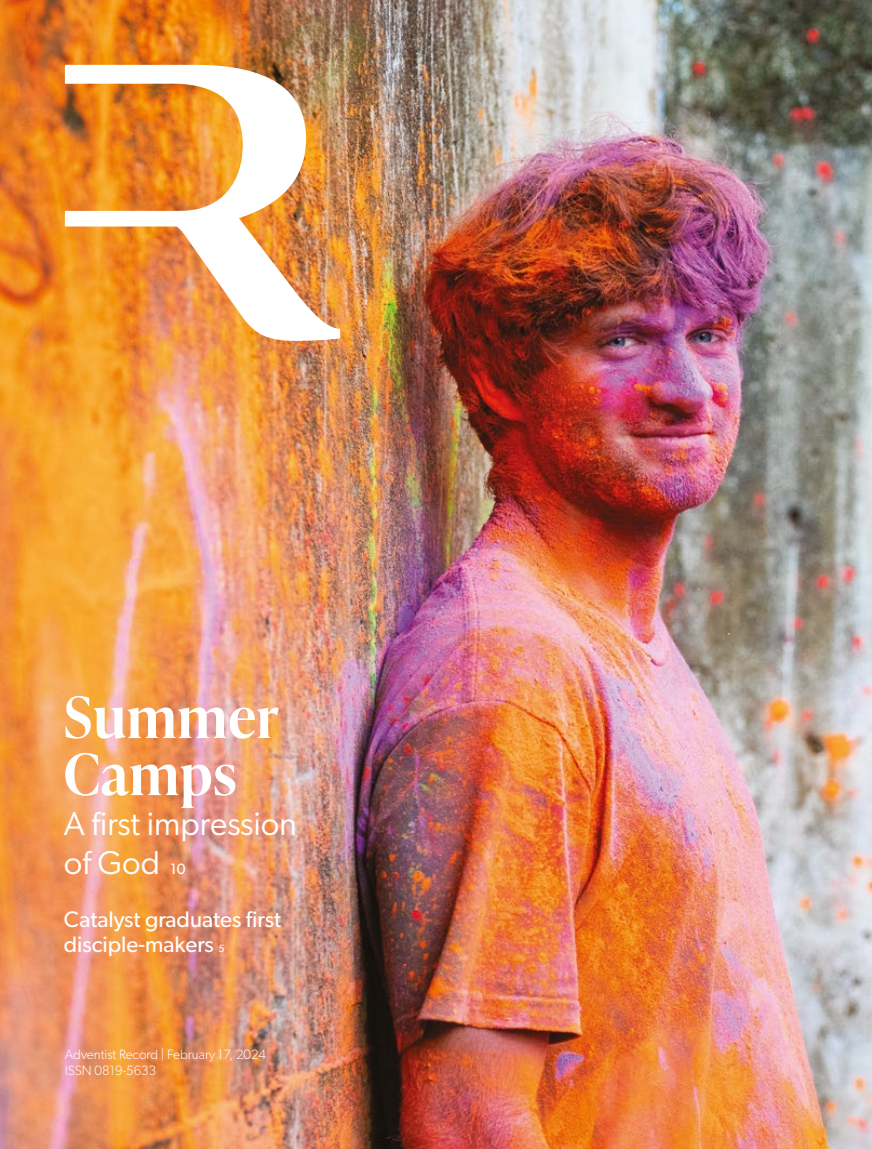
<style>
.page{position:relative;width:872px;height:1149px;background:#fff}
.page>*{position:absolute;margin:0;border:0;box-sizing:border-box;transform-origin:0 0}
.t1{font:600 57px/57px "Ivy Presto Headline";letter-spacing:.02em;color:#fff}
.t2{font:33px/39.6px "Gibson";color:#fff}
.t3{font:22.5px/25.5px "Gibson";color:#fff}
.t4{font:300 13.5px/16.5px "Gibson";color:#fff}
.s1{font-size:15px}
.s2{font-size:10.5px}
</style>
<div class="page">
<img style="left:0;top:0;width:872px;height:1148px">
<img style="left:65px;top:65px;width:275px;height:276px">
<h1 class="t1" style="left:64px;top:686px;width:217px">Summer<br>Camps</h1>
<h2 class="t2" style="left:64px;top:802px;width:235px">A first impression of God <span class="s1">10</span></h2>
<h3 class="t3" style="left:64px;top:905px;width:219px">Catalyst graduates first disciple-makers <span class="s2">5</span></h3>
<p class="t4" style="left:65px;top:1045px;width:203px">Adventist Record | February 17, 2024<br>ISSN 0819-5633</p>
</div>
